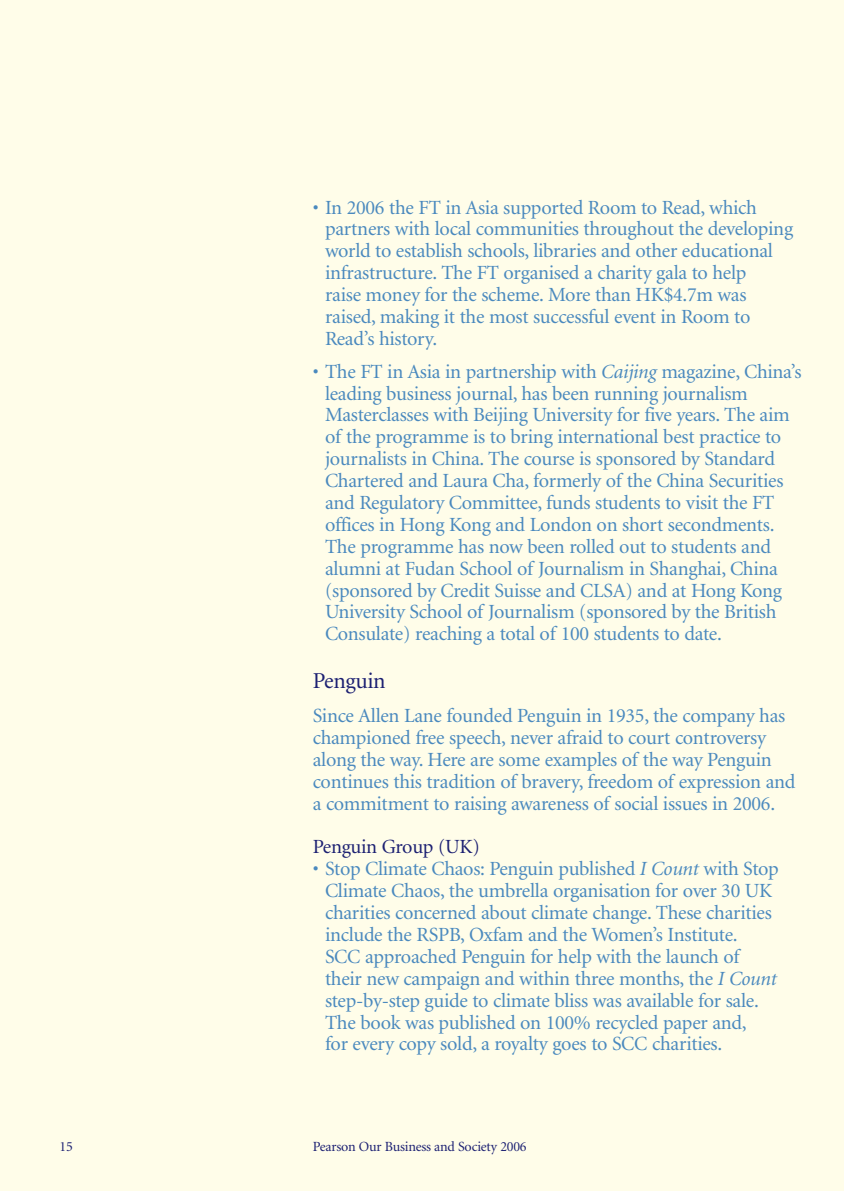
<style>
.page{position:relative;width:844px;height:1191px;background:#fff}
.page>*{position:absolute;margin:0;border:0;box-sizing:border-box;transform-origin:0 0}
.t1{font:22.75px "Minion";letter-spacing:-.015em;color:#1c2072}
.t2{font:20.12px/21.9px "Minion";letter-spacing:-.015em;color:#4a89be}
.t3{font:20.12px "Minion";letter-spacing:-.015em;color:#1c2072}
.t4{font:14px "Minion";letter-spacing:-.015em;color:#1c2072}
.s1{font-style:italic}
</style>
<div class="page">
<div style="left:0;top:0;width:843px;height:1191px;background:#fffde9"></div>
<p class="t2" style="left:325px;top:198px;width:469px;text-indent:-12px">• In 2006 the FT in Asia supported Room to Read, which partners with local communities throughout the developing world to establish schools, libraries and other educational infrastructure. The FT organised a charity gala to help<br>raise money for the scheme. More than HK$4.7m was raised, making it the most successful event in Room to Read’s history.</p>
<p class="t2" style="left:325px;top:362px;width:478px;text-indent:-12px">• The FT in Asia in partnership with <span class="s1">Caijing</span> magazine, China’s leading business journal, has been running journalism Masterclasses with Beijing University for five years. The aim of the programme is to bring international best practice to journalists in China. The course is sponsored by Standard Chartered and Laura Cha, formerly of the China Securities and Regulatory Committee, funds students to visit the FT offices in Hong Kong and London on short secondments.<br>The programme has now been rolled out to students and alumni at Fudan School of Journalism in Shanghai, China (sponsored by Credit Suisse and CLSA) and at Hong Kong University School of Journalism (sponsored by the British Consulate) reaching a total of 100 students to date.</p>
<p class="t1" style="left:313px;top:672px;width:74px">Penguin</p>
<p class="t2" style="left:313px;top:706px;width:484px">Since Allen Lane founded Penguin in 1935, the company has championed free speech, never afraid to court controversy along the way. Here are some examples of the way Penguin continues this tradition of bravery, freedom of expression and a commitment to raising awareness of social issues in 2006.</p>
<p class="t3" style="left:313px;top:839px;width:169px">Penguin Group (UK)</p>
<p class="t2" style="left:325px;top:859px;width:455px;text-indent:-12px">• Stop Climate Chaos: Penguin published <span class="s1">I Count</span> with Stop Climate Chaos, the umbrella organisation for over 30 UK charities concerned about climate change. These charities include the RSPB, Oxfam and the Women’s Institute.<br>SCC approached Penguin for help with the launch of their new campaign and within three months, the <span class="s1">I Count </span>step-by-step guide to climate bliss was available for sale.<br>The book was published on 100% recycled paper and,<br>for every copy sold, a royalty goes to SCC charities.</p>
<p class="t4" style="left:60px;top:1141px;width:15px">15</p>
<p class="t4" style="left:313px;top:1141px;width:215px">Pearson Our Business and Society 2006</p>
</div>
